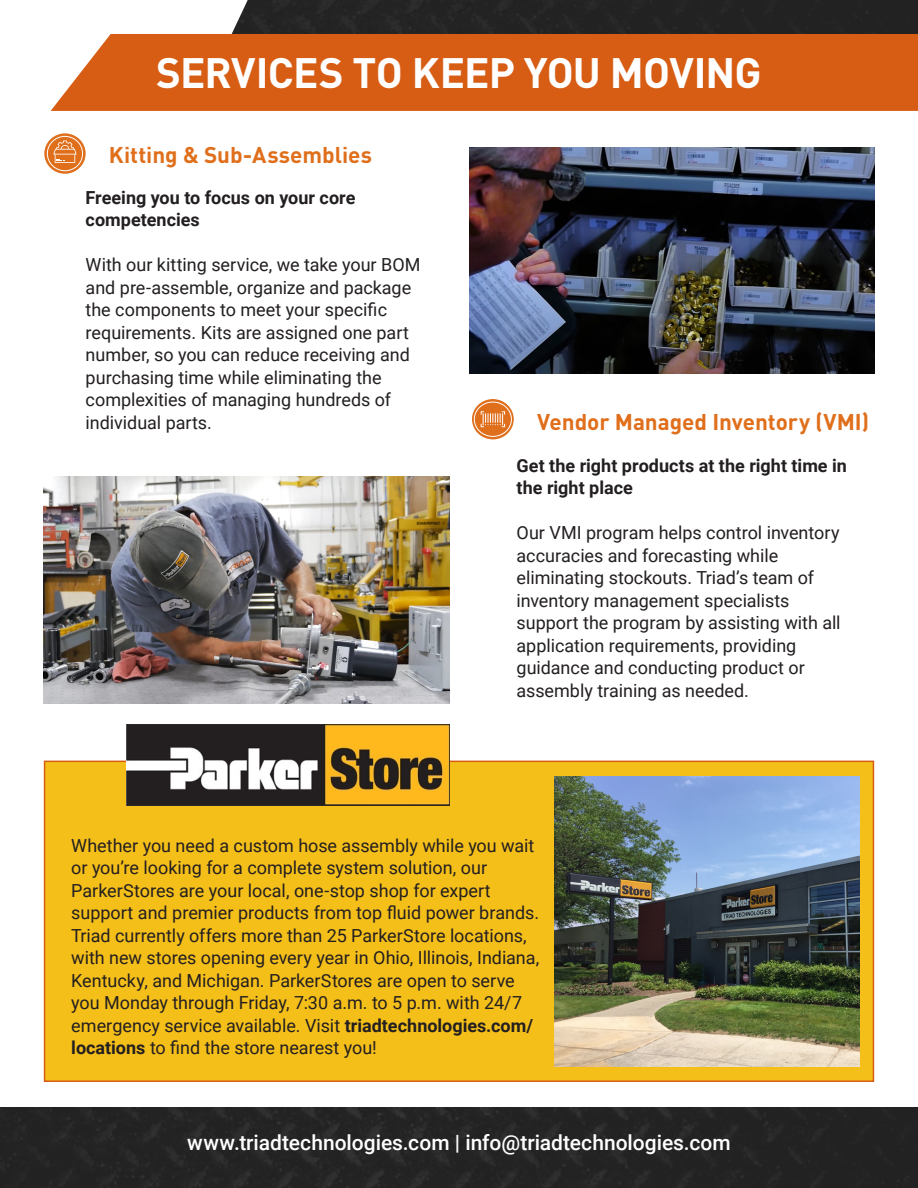
<style>
.page{position:relative;width:918px;height:1188px;background:#fff}
.page>*{position:absolute;margin:0;border:0;box-sizing:border-box;transform-origin:0 0}
.t1{font:700 42px "DIN Pro";letter-spacing:-.02em;color:#fff}
.t2{font:700 22.5px "DIN Pro";letter-spacing:-.005em;color:#e06f1c}
.t3{font:500 21px "Roboto";color:#fff}
.t4{font:18px/22.5px "Roboto";color:#231f20}
.t5{font:700 18px/22.5px "Roboto";color:#231f20}
.s1{font-weight:700}
</style>
<div class="page">
<img style="left:0;top:0;width:918px;height:1188px">
<div style="left:0;top:73px;width:918px;height:1034px;background:#fff"></div>
<svg style="left:44px;top:133px;width:42px;height:41px"></svg>
<div style="left:47px;top:136px;width:36px;height:35px;border:1px solid #fff;border-radius:50%"></div>
<svg style="left:53px;top:140px;width:24px;height:23px"></svg>
<svg style="left:472px;top:399px;width:42px;height:40px"></svg>
<div style="left:474px;top:402px;width:38px;height:35px;border:1px solid #fff;border-radius:50%"></div>
<svg style="left:481px;top:411px;width:24px;height:16px"></svg>
<div style="left:51px;top:34px;width:867px;height:77px;background:#d75d14"></div>
<img style="left:44px;top:476px;width:405px;height:227px">
<img style="left:470px;top:147px;width:405px;height:227px">
<div style="left:44px;top:761px;width:830px;height:321px;background:#f5bf1a;border:2px solid #d75d14"></div>
<img style="left:127px;top:725px;width:322px;height:80px">
<img style="left:554px;top:776px;width:306px;height:290px">
<p class="t1" style="left:156px;top:40px;width:607px">SERVICES TO KEEP YOU MOVING</p>
<p class="t2" style="left:109px;top:137px;width:265px">Kitting &amp; Sub-Assemblies</p>
<p class="t5" style="left:86px;top:185px;width:271px">Freeing you to focus on your core competencies</p>
<p class="t4" style="left:86px;top:253px;width:336px">With our kitting service, we take your BOM and pre-assemble, organize and package the components to meet your specific requirements. Kits are assigned one part number, so you can reduce receiving and purchasing time while eliminating the complexities of managing hundreds of individual parts.</p>
<p class="t2" style="left:537px;top:405px;width:333px">Vendor Managed Inventory (VMI)</p>
<p class="t5" style="left:517px;top:453px;width:332px">Get the right products at the right time in the right place</p>
<p class="t4" style="left:517px;top:521px;width:326px">Our VMI program helps control inventory accuracies and forecasting while eliminating stockouts. Triad’s team of inventory management specialists support the program by assisting with all application requirements, providing guidance and conducting product or assembly training as needed.</p>
<p class="t4" style="left:71px;top:833px;width:470px">Whether you need a custom hose assembly while you wait or you’re looking for a complete system solution, our ParkerStores are your local, one-stop shop for expert support and premier products from top fluid power brands.<br>Triad currently offers more than 25 ParkerStore locations, with new stores opening every year in Ohio, Illinois, Indiana, Kentucky, and Michigan. ParkerStores are open to serve you Monday through Friday, 7:30 a.m. to 5 p.m. with 24/7 emergency service available. Visit <span class="s1">triadtechnologies.com/ locations</span> to find the store nearest you!</p>
<p class="t3" style="left:187px;top:1127px;width:545px">www.triadtechnologies.com | info@triadtechnologies.com</p>
</div>
